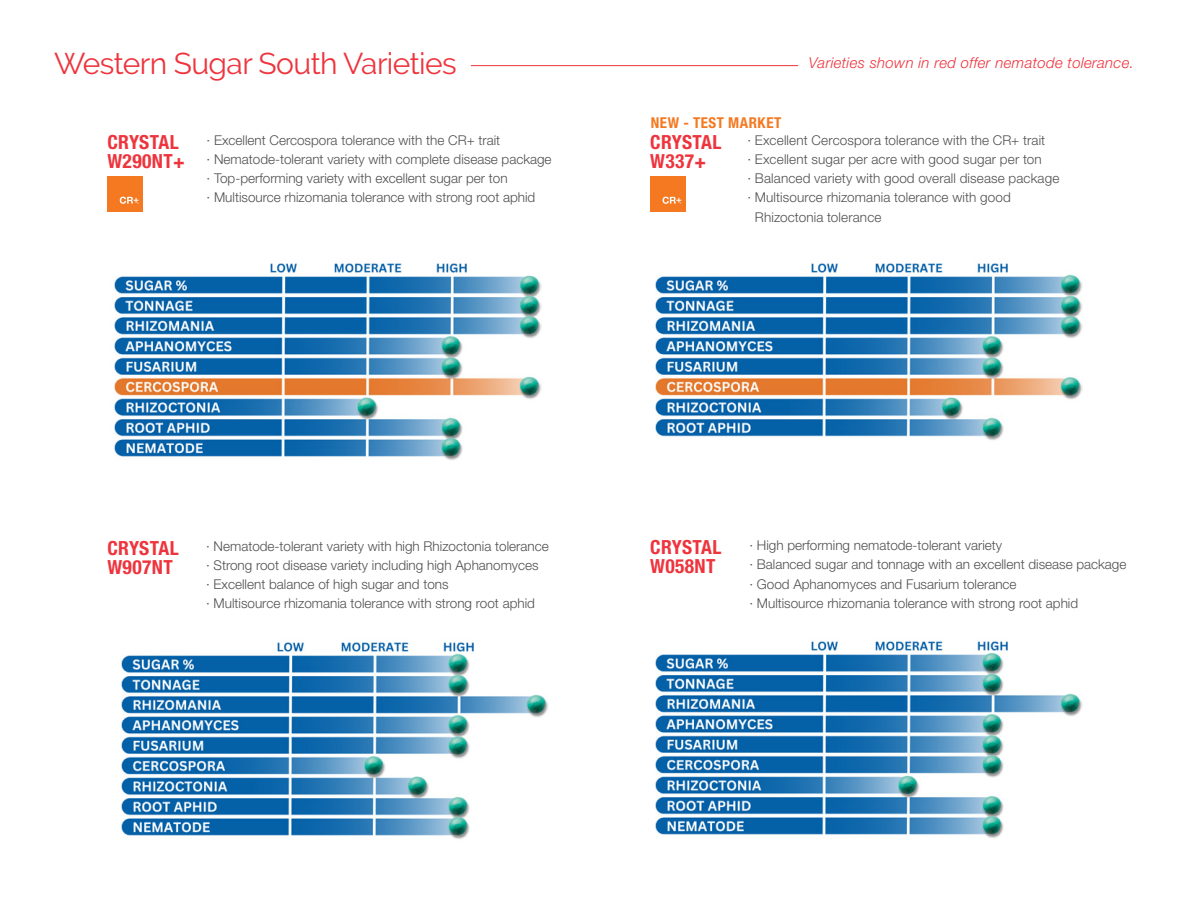
<style>
.page{position:relative;width:1188px;height:918px;background:#fff}
.page>*{position:absolute;margin:0;border:0;box-sizing:border-box;transform-origin:0 0}
.t1{font:30px "Raleway";letter-spacing:-.02em;color:#ee343d}
.t2{font:700 condensed 19.5px/18.8px "Helvetica Neue LT Std";letter-spacing:.02em;color:#ee343d}
.t3{font:italic 300 15px "Helvetica Neue LT Std";letter-spacing:.02em;color:#ee343d}
.t4{font:700 condensed 15px "Helvetica Neue LT Std";letter-spacing:.035em;color:#f47921}
.t5{font:300 13.5px/19.2px "Helvetica Neue LT Std";color:#505052}
</style>
<div class="page">
<hr style="left:471px;top:65px;width:327px;height:1px;background:#ee343d">
<img style="left:655px;top:263px;width:427px;height:177px">
<img style="left:114px;top:263px;width:427px;height:197px">
<div style="left:107px;top:177px;width:36px;height:35px;background:#f47921"></div>
<svg style="left:120px;top:197px;width:19px;height:7px"></svg>
<div style="left:650px;top:177px;width:36px;height:35px;background:#f47921"></div>
<svg style="left:663px;top:197px;width:18px;height:7px"></svg>
<img style="left:121px;top:642px;width:427px;height:197px">
<img style="left:655px;top:641px;width:427px;height:197px">
<p class="t1" style="left:54px;top:46px;width:404px">Western Sugar South Varieties</p>
<p class="t2" style="left:107px;top:133px;width:73px">CRYSTAL</p>
<p class="t2" style="left:107px;top:151px;width:79px">W290NT+</p>
<p class="t5" style="left:207px;top:130px;width:295px">· Excellent Cercospora tolerance with the CR+ trait</p>
<p class="t5" style="left:207px;top:149px;width:347px">· Nematode-tolerant variety with complete disease package</p>
<p class="t5" style="left:207px;top:169px;width:303px">· Top-performing variety with excellent sugar per ton</p>
<p class="t5" style="left:207px;top:188px;width:330px">· Multisource rhizomania tolerance with strong root aphid</p>
<p class="t4" style="left:651px;top:114px;width:132px">NEW - TEST MARKET</p>
<p class="t3" style="left:809px;top:54px;width:327px">Varieties shown in red offer nematode tolerance.</p>
<p class="t2" style="left:650px;top:133px;width:73px">CRYSTAL<br>W337+</p>
<p class="t5" style="left:747px;top:130px;width:299px">· Excellent Cercospora tolerance with the CR+ trait</p>
<p class="t5" style="left:747px;top:149px;width:296px">· Excellent sugar per acre with good sugar per ton</p>
<p class="t5" style="left:747px;top:169px;width:314px">· Balanced variety with good overall disease package</p>
<p class="t5" style="left:755px;top:188px;width:258px;text-indent:-8px">· Multisource rhizomania tolerance with good<br>Rhizoctonia tolerance</p>
<p class="t2" style="left:107px;top:539px;width:73px">CRYSTAL<br>W907NT</p>
<p class="t5" style="left:206px;top:536px;width:344px">· Nematode-tolerant variety with high Rhizoctonia tolerance</p>
<p class="t5" style="left:206px;top:555px;width:334px">· Strong root disease variety including high Aphanomyces</p>
<p class="t5" style="left:206px;top:575px;width:244px">· Excellent balance of high sugar and tons</p>
<p class="t5" style="left:206px;top:594px;width:330px">· Multisource rhizomania tolerance with strong root aphid</p>
<p class="t2" style="left:650px;top:538px;width:73px">CRYSTAL<br>W058NT</p>
<p class="t5" style="left:749px;top:535px;width:254px">· High performing nematode-tolerant variety</p>
<p class="t5" style="left:749px;top:555px;width:379px">· Balanced sugar and tonnage with an excellent disease package</p>
<p class="t5" style="left:749px;top:574px;width:269px">· Good Aphanomyces and Fusarium tolerance</p>
<p class="t5" style="left:749px;top:593px;width:330px">· Multisource rhizomania tolerance with strong root aphid</p>
</div>
